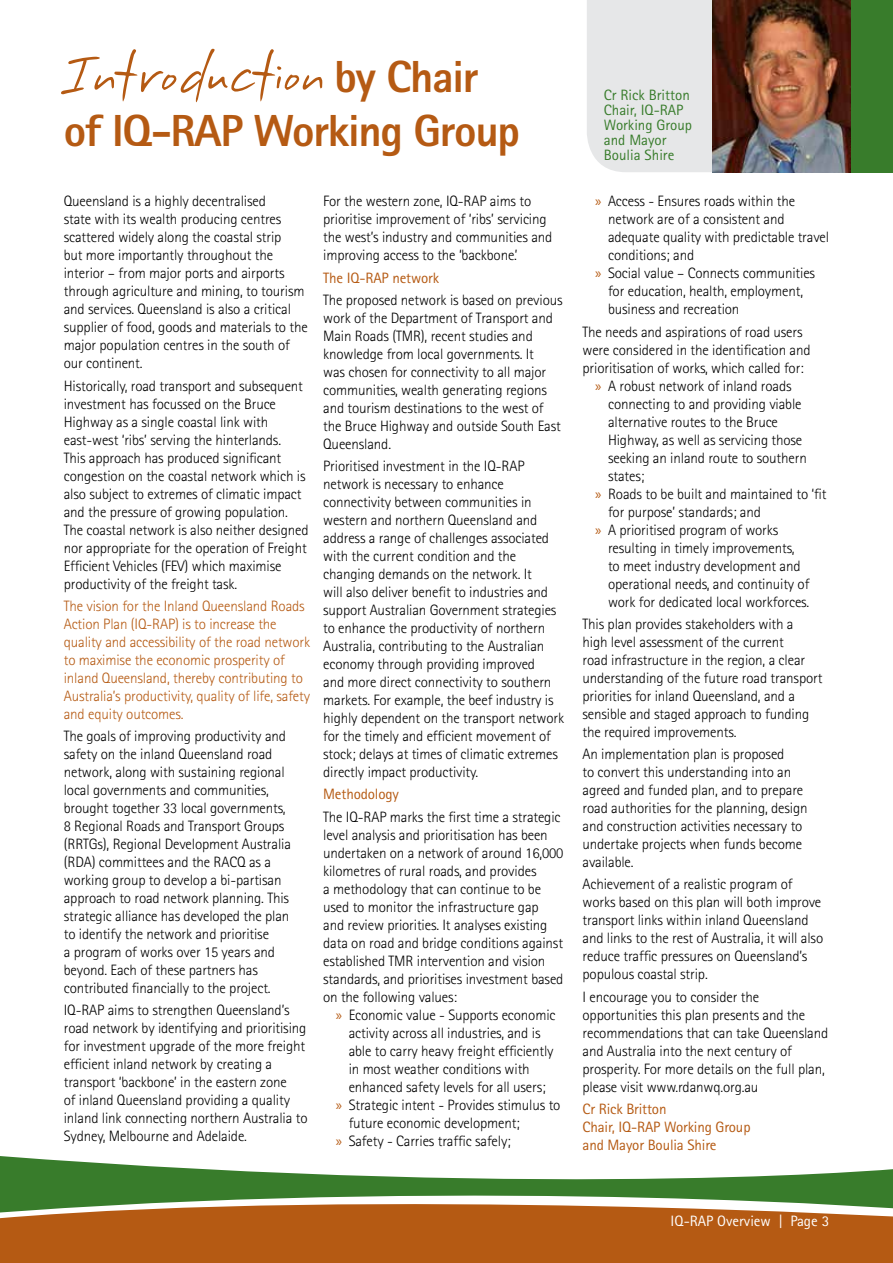
<style>
.page{position:relative;width:893px;height:1263px;background:#fff}
.page>*{position:absolute;margin:0;border:0;box-sizing:border-box;transform-origin:0 0}
.t1{font:54px "Desert Dog Hmk";letter-spacing:-.08em;color:#b55a13}
.t2{font:800 45px "Rotis Sans Serif Std";letter-spacing:-.03em;color:#b55a13}
.t3{font:300 15px/18px "Rotis Sans Serif Std";letter-spacing:-.01em;color:#000}
.t4{font:300 15px/18px "Rotis Sans Serif Std";letter-spacing:-.01em;color:#b55a13}
.t5{font:15px/18px "Rotis Sans Serif Std";letter-spacing:-.01em;color:#b55a13}
.t6{font:15px/15px "Rotis Sans Serif Std";color:#387c2b}
.t7{font:15px "Rotis Sans Serif Std";color:#fff}
.s1{font-family:"Rotis Sans Serif Std";font-weight:800;font-size:45px}
.s2{font-family:"Myriad Pro";font-weight:400;color:#b55a13}
</style>
<div class="page">
<svg style="left:0;top:1156px;width:893px;height:31px"></svg>
<svg style="left:0;top:1187px;width:893px;height:76px;background:#a6712f"></svg>
<div style="left:587px;top:0;width:125px;height:172px;background:#e6e7e8"></div>
<div style="left:850px;top:0;width:43px;height:172px;background:#387c2b"></div>
<img style="left:712px;top:0;width:138px;height:172px">
<h1 class="t1" style="left:64px;top:42px;width:416px">Introduction <span class="s1">by Chair</span></h1>
<h2 class="t2" style="left:64px;top:102px;width:458px">of IQ-RAP Working Group</h2>
<p class="t3" style="left:64px;top:192px;width:246px">Queensland is a highly decentralised<br>state with its wealth producing centres scattered widely along the coastal strip<br>but more importantly throughout the interior – from major ports and airports through agriculture and mining, to tourism and services. Queensland is also a critical supplier of food, goods and materials to the major population centres in the south of our continent.</p>
<p class="t3" style="left:64px;top:377px;width:246px">Historically, road transport and subsequent investment has focussed on the Bruce Highway as a single coastal link with east-west ‘ribs’ serving the hinterlands.<br>This approach has produced significant congestion on the coastal network which is also subject to extremes of climatic impact and the pressure of growing population.<br>The coastal network is also neither designed nor appropriate for the operation of Freight Efficient Vehicles (FEV) which maximise productivity of the freight task.</p>
<p class="t4" style="left:64px;top:597px;width:248px">The vision for the Inland Queensland Roads Action Plan (IQ-RAP) is to increase the quality and accessibility of the road network to maximise the economic prosperity of inland Queensland, thereby contributing to Australia’s productivity, quality of life, safety and equity outcomes.</p>
<p class="t3" style="left:64px;top:727px;width:229px">The goals of improving productivity and safety on the inland Queensland road network, along with sustaining regional local governments and communities, brought together 33 local governments, 8 Regional Roads and Transport Groups (RRTGs), Regional Development Australia (RDA) committees and the RACQ as a working group to develop a bi-partisan approach to road network planning. This strategic alliance has developed the plan to identify the network and prioritise<br>a program of works over 15 years and beyond. Each of these partners has contributed financially to the project.</p>
<p class="t3" style="left:64px;top:1001px;width:245px">IQ-RAP aims to strengthen Queensland’s road network by identifying and prioritising for investment upgrade of the more freight efficient inland network by creating a transport ‘backbone’ in the eastern zone<br>of inland Queensland providing a quality inland link connecting northern Australia to Sydney, Melbourne and Adelaide.</p>
<p class="t3" style="left:323px;top:192px;width:231px">For the western zone, IQ-RAP aims to prioritise improvement of ‘ribs’ servicing the west’s industry and communities and improving access to the ‘backbone.’</p>
<p class="t5" style="left:323px;top:268px;width:118px">The IQ-RAP network</p>
<p class="t3" style="left:323px;top:291px;width:241px">The proposed network is based on previous work of the Department of Transport and Main Roads (TMR), recent studies and knowledge from local governments. It<br>was chosen for connectivity to all major communities, wealth generating regions and tourism destinations to the west of the Bruce Highway and outside South East Queensland.</p>
<p class="t3" style="left:323px;top:457px;width:242px">Prioritised investment in the IQ-RAP network is necessary to enhance connectivity between communities in western and northern Queensland and address a range of challenges associated with the current condition and the changing demands on the network. It<br>will also deliver benefit to industries and support Australian Government strategies to enhance the productivity of northern Australia, contributing to the Australian economy through providing improved<br>and more direct connectivity to southern markets. For example, the beef industry is highly dependent on the transport network for the timely and efficient movement of stock; delays at times of climatic extremes directly impact productivity.</p>
<p class="t5" style="left:323px;top:785px;width:77px">Methodology</p>
<p class="t3" style="left:323px;top:807px;width:242px">The IQ-RAP marks the first time a strategic level analysis and prioritisation has been undertaken on a network of around 16,000 kilometres of rural roads, and provides<br>a methodology that can continue to be used to monitor the infrastructure gap and review priorities. It analyses existing data on road and bridge conditions against established TMR intervention and vision standards, and prioritises investment based on the following values:</p>
<p class="t3" style="left:336px;top:1005px;width:221px"><span class="s2">»</span> Economic value - Supports economic</p>
<p class="t3" style="left:349px;top:1023px;width:193px">activity across all industries, and is</p>
<p class="t3" style="left:349px;top:1041px;width:207px">able to carry heavy freight efficiently</p>
<p class="t3" style="left:349px;top:1059px;width:183px">in most weather conditions with</p>
<p class="t3" style="left:349px;top:1077px;width:199px">enhanced safety levels for all users;</p>
<p class="t3" style="left:336px;top:1095px;width:226px"><span class="s2">»</span> Strategic intent - Provides stimulus to</p>
<p class="t3" style="left:349px;top:1113px;width:173px">future economic development;</p>
<p class="t3" style="left:336px;top:1131px;width:176px"><span class="s2">»</span> Safety - Carries traffic safely;</p>
<p class="t6" style="left:604px;top:87px;width:90px">Cr Rick Britton<br>Chair, IQ-RAP<br>Working Group and Mayor<br>Boulia Shire</p>
<p class="t3" style="left:595px;top:192px;width:201px"><span class="s2">»</span> Access - Ensures roads within the</p>
<p class="t3" style="left:608px;top:210px;width:178px">network are of a consistent and</p>
<p class="t3" style="left:608px;top:228px;width:223px">adequate quality with predictable travel</p>
<p class="t3" style="left:608px;top:246px;width:88px">conditions; and</p>
<p class="t3" style="left:595px;top:264px;width:221px"><span class="s2">»</span> Social value – Connects communities</p>
<p class="t3" style="left:608px;top:282px;width:197px">for education, health, employment,</p>
<p class="t3" style="left:608px;top:300px;width:133px">business and recreation</p>
<p class="t3" style="left:583px;top:322px;width:222px">The needs and aspirations of road users</p>
<p class="t3" style="left:583px;top:340px;width:229px">were considered in the identification and</p>
<p class="t3" style="left:583px;top:358px;width:223px">prioritisation of works, which called for:</p>
<p class="t3" style="left:595px;top:376px;width:198px"><span class="s2">»</span> A robust network of inland roads</p>
<p class="t3" style="left:608px;top:394px;width:195px">connecting to and providing viable</p>
<p class="t3" style="left:608px;top:412px;width:171px">alternative routes to the Bruce</p>
<p class="t3" style="left:608px;top:430px;width:196px">Highway, as well as servicing those</p>
<p class="t3" style="left:608px;top:448px;width:200px">seeking an inland route to southern</p>
<p class="t3" style="left:608px;top:466px;width:38px">states;</p>
<p class="t3" style="left:595px;top:484px;width:233px"><span class="s2">»</span> Roads to be built and maintained to ‘fit</p>
<p class="t3" style="left:608px;top:502px;width:154px">for purpose’ standards; and</p>
<p class="t3" style="left:595px;top:520px;width:185px"><span class="s2">»</span> A prioritised program of works</p>
<p class="t3" style="left:608px;top:538px;width:188px">resulting in timely improvements,</p>
<p class="t3" style="left:608px;top:556px;width:194px">to meet industry development and</p>
<p class="t3" style="left:608px;top:574px;width:203px">operational needs, and continuity of</p>
<p class="t3" style="left:608px;top:592px;width:203px">work for dedicated local workforces.</p>
<p class="t3" style="left:582px;top:615px;width:241px">This plan provides stakeholders with a<br>high level assessment of the current<br>road infrastructure in the region, a clear understanding of the future road transport priorities for inland Queensland, and a sensible and staged approach to funding the required improvements.</p>
<p class="t3" style="left:582px;top:745px;width:227px">An implementation plan is proposed<br>to convert this understanding into an agreed and funded plan, and to prepare road authorities for the planning, design and construction activities necessary to undertake projects when funds become available.</p>
<p class="t3" style="left:582px;top:875px;width:242px">Achievement of a realistic program of works based on this plan will both improve transport links within inland Queensland and links to the rest of Australia, it will also reduce traffic pressures on Queensland’s populous coastal strip.</p>
<p class="t3" style="left:582px;top:987px;width:247px">I encourage you to consider the opportunities this plan presents and the recommendations that can take Queensland and Australia into the next century of prosperity. For more details on the full plan, please visit www.rdanwq.org.au</p>
<p class="t5" style="left:582px;top:1100px;width:169px">Cr Rick Britton<br>Chair, IQ-RAP Working Group and Mayor Boulia Shire</p>
<p class="t7" style="left:671px;top:1212px;width:160px">IQ-RAP Overview | Page 3</p>
</div>
